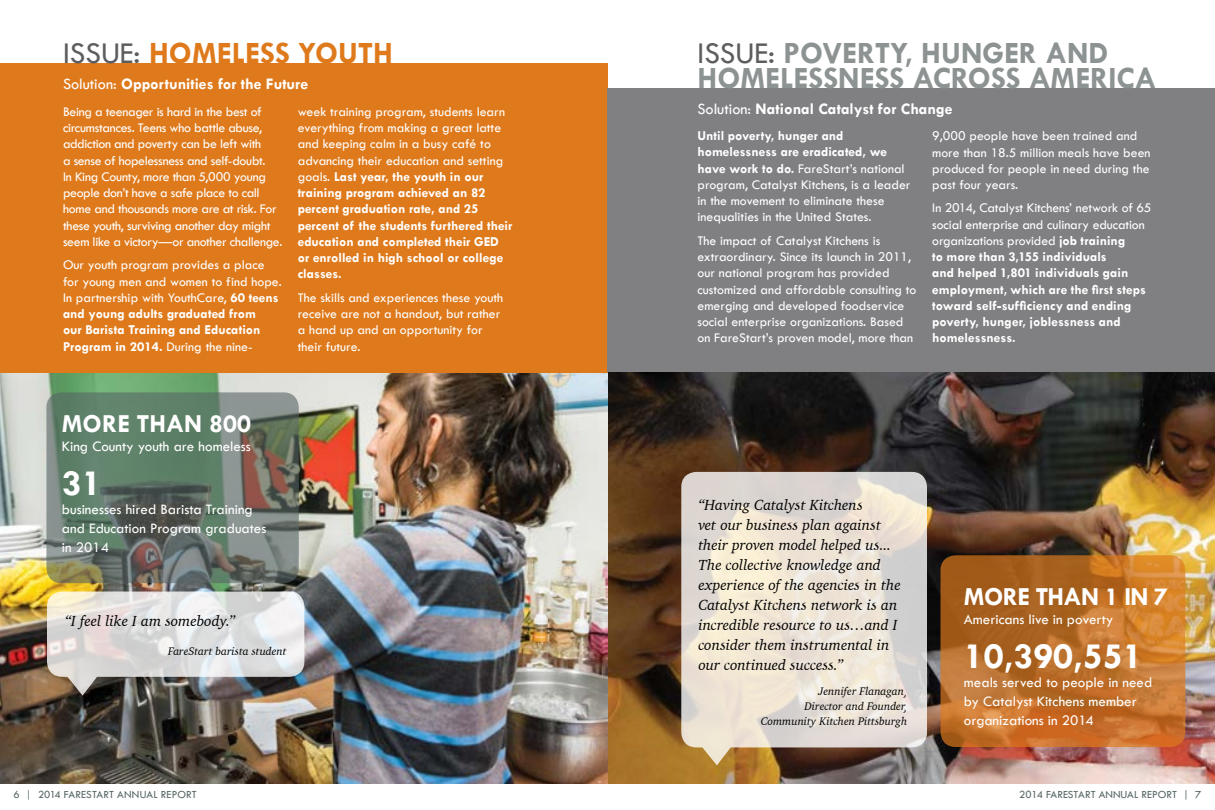
<style>
.page{position:relative;width:1215px;height:810px;background:#fff}
.page>*{position:absolute;margin:0;border:0;box-sizing:border-box;transform-origin:0 0}
.t1{font:700 37.5px "Tw Cen";color:#fff}
.t2{font:700 31.25px/25px "Tw Cen";color:#8d9292}
.t3{font:700 31.25px "Tw Cen";color:#df7a1c}
.t4{font:700 26.25px "Tw Cen";letter-spacing:-.025em;color:#fff}
.t5{font:700 26.25px "Tw Cen";color:#fff}
.t6{font:700 16.25px "Tw Cen";color:#fff}
.t7{font:italic 15px/20px "Charter";color:#000}
.t8{font:15px/18.8px "Tw Cen";color:#fff}
.t9{font:13.75px/16.2px "Tw Cen";color:#fff}
.t10{font:700 13.75px/16.2px "Tw Cen";color:#fff}
.t11{font:13.75px/16.2px "Tw Cen";letter-spacing:-.02em;color:#fff}
.t12{font:13.75px "Tw Cen";letter-spacing:-.025em;color:#fff}
.t13{font:italic 11.25px/15px "Charter";color:#000;text-align:right}
.t14{font:11.25px "Tw Cen";color:#566464}
.s1{font-weight:400;color:#5d5d60}
.s2{font-weight:400}
.s3{font-weight:700}
</style>
<div class="page">
<img style="left:608px;top:372px;width:607px;height:412px">
<img style="left:0;top:373px;width:607px;height:411px">
<svg style="left:681px;top:472px;width:246px;height:293px;background:#e0d6c9"></svg>
<div style="left:0;top:63px;width:608px;height:310px;background:#df7a1c"></div>
<div style="left:608px;top:88px;width:607px;height:284px;background:#808083"></div>
<svg style="left:46px;top:392px;width:253px;height:191px;background:#69786b"></svg>
<svg style="left:941px;top:555px;width:244px;height:192px;background:#bc6f29"></svg>
<svg style="left:47px;top:592px;width:257px;height:104px;background:#c9c7c5"></svg>
<h2 class="t3" style="left:63px;top:35px;width:331px"><span class="s1">ISSUE:</span> HOMELESS YOUTH</h2>
<p class="t6" style="left:63px;top:74px;width:247px"><span class="s2">Solution:</span> Opportunities for the Future</p>
<h2 class="t2" style="left:698px;top:40px;width:460px"><span class="s1">ISSUE:</span> POVERTY, HUNGER AND<br>HOMELESSNESS ACROSS AMERICA</h2>
<p class="t12" style="left:63px;top:103px;width:200px">Being a teenager is hard in the best of</p>
<p class="t6" style="left:698px;top:99px;width:257px"><span class="s2">Solution:</span> National Catalyst for Change</p>
<p class="t11" style="left:63px;top:120px;width:221px">circumstances. Teens who battle abuse, addiction and poverty can be left with<br>a sense of hopelessness and self-doubt.<br>In King County, more than 5,000 young people don’t have a safe place to call home and thousands more are at risk. For these youth, surviving another day might seem like a victory—or another challenge.</p>
<p class="t9" style="left:63px;top:257px;width:220px">Our youth program provides a place for young men and women to find hope.<br>In partnership with YouthCare, <span class="s3">60 teens and young adults graduated from<br>our Barista Training and Education Program in 2014.</span> During the nine-</p>
<p class="t10" style="left:298px;top:103px;width:216px"><span class="s2">week training program, students learn everything from making a great latte and keeping calm in a busy café to advancing their education and setting goals.</span> Last year, the youth in our training program achieved an 82 percent graduation rate, and 25 percent of the students furthered their education and completed their GED or enrolled in high school or college classes.</p>
<p class="t9" style="left:298px;top:289px;width:207px">The skills and experiences these youth receive are not a handout, but rather a hand up and an opportunity for their future.</p>
<p class="t9" style="left:698px;top:128px;width:215px"><span class="s3">Until poverty, hunger and homelessness are eradicated, we have work to do.</span> FareStart’s national program, Catalyst Kitchens, is a leader in the movement to eliminate these inequalities in the United States.</p>
<p class="t9" style="left:698px;top:232px;width:220px">The impact of Catalyst Kitchens is extraordinary. Since its launch in 2011, our national program has provided customized and affordable consulting to emerging and developed foodservice social enterprise organizations. Based on FareStart’s proven model, more than</p>
<p class="t9" style="left:932px;top:128px;width:220px">9,000 people have been trained and more than 18.5 million meals have been produced for people in need during the past four years.</p>
<p class="t10" style="left:932px;top:200px;width:221px"><span class="s2">In 2014, Catalyst Kitchens’ network of 65 social enterprise and culinary education organizations provided</span> job training<br>to more than 3,155 individuals<br>and helped 1,801 individuals gain employment, which are the first steps toward self-sufficiency and ending poverty, hunger, joblessness and homelessness.</p>
<h3 class="t5" style="left:62px;top:408px;width:191px">MORE THAN 800</h3>
<p class="t8" style="left:62px;top:437px;width:191px">King County youth are homeless</p>
<h1 class="t1" style="left:62px;top:461px;width:41px">31</h1>
<p class="t8" style="left:62px;top:500px;width:206px">businesses hired Barista Training and Education Program graduates in 2014</p>
<p class="t7" style="left:65px;top:611px;width:172px">“I feel like I am somebody.”</p>
<p class="t13" style="left:168px;top:644px;width:120px">FareStart barista student</p>
<p class="t7" style="left:698px;top:495px;width:204px">“Having Catalyst Kitchens<br>vet our business plan against their proven model helped us...<br>The collective knowledge and experience of the agencies in the<br>Catalyst Kitchens network is an incredible resource to us…and I consider them instrumental in our continued success.”</p>
<p class="t13" style="left:761px;top:684px;width:148px">Jennifer Flanagan,<br>Director and Founder,<br>Community Kitchen Pittsburgh</p>
<h3 class="t4" style="left:964px;top:581px;width:206px">MORE THAN 1 IN 7</h3>
<p class="t8" style="left:964px;top:609px;width:151px">Americans live in poverty</p>
<h1 class="t1" style="left:964px;top:634px;width:180px">10,390,551</h1>
<p class="t8" style="left:964px;top:673px;width:190px">meals served to people in need by Catalyst Kitchens member organizations in 2014</p>
<p class="t14" style="left:13px;top:788px;width:185px">6 | 2014 FARESTART ANNUAL REPORT</p>
<p class="t14" style="left:1019px;top:788px;width:184px">2014 FARESTART ANNUAL REPORT | 7</p>
</div>
